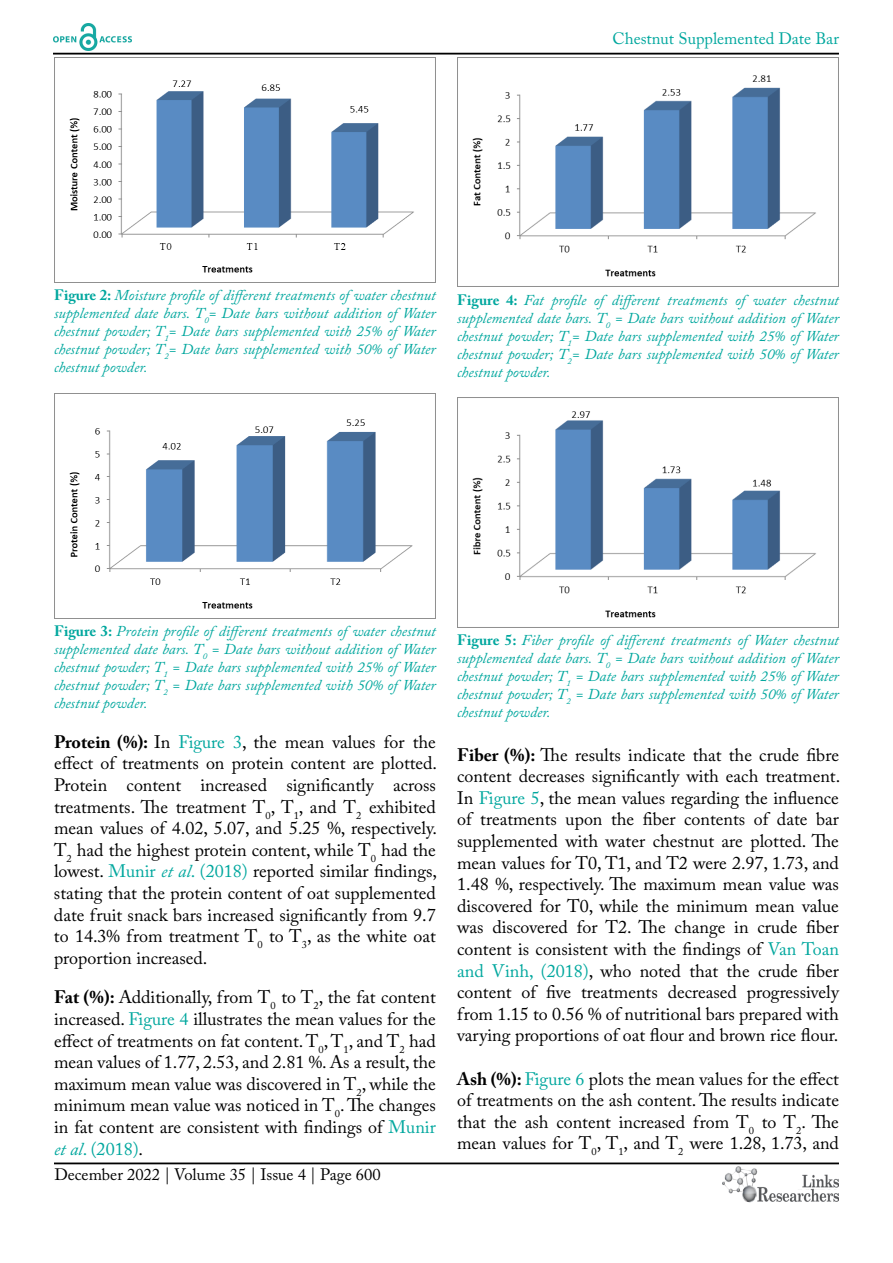
<style>
.page{position:relative;width:893px;height:1263px;background:#fff}
.page>*{position:absolute;margin:0;border:0;box-sizing:border-box;transform-origin:0 0}
.t1{font:18px/21.6px "Adobe Caslon Pro";color:#000;text-align:justify}
.t2{font:16.5px "Adobe Caslon Pro";color:#000}
.t3{font:16.5px "Adobe Caslon Pro";color:#00a79e}
.t4{font:italic 15px/18px "Adobe Caslon Pro";color:#00a79e;text-align:justify}
.s1{font-weight:700;font-style:normal}
.s2{font-weight:700}
.s3{color:#00a79e}
.s4{font-style:italic;color:#00a79e}
</style>
<div class="page">
<hr style="left:53px;top:53px;width:786px;height:2px;background:#000">
<hr style="left:54px;top:1162px;width:785px;height:2px;background:#000">
<img style="left:722px;top:1166px;width:117px;height:37px">
<img style="left:53px;top:24px;width:78px;height:27px">
<img style="left:54px;top:57px;width:382px;height:225px">
<img style="left:54px;top:393px;width:382px;height:225px">
<img style="left:457px;top:57px;width:382px;height:230px">
<img style="left:457px;top:398px;width:382px;height:229px">
<p class="t3" style="left:612px;top:28px;width:228px">Chestnut Supplemented Date Bar</p>
<p class="t4" style="left:54px;top:286px;width:383px"><span class="s1">Figure 2:</span> Moisture profile of different treatments of water chestnut supplemented date bars. T<sub>0</sub>= Date bars without addition of Water chestnut powder; T<sub>1</sub>= Date bars supplemented with 25% of Water chestnut powder; T<sub>2</sub>= Date bars supplemented with 50% of Water chestnut powder.</p>
<p class="t4" style="left:457px;top:291px;width:383px"><span class="s1">Figure 4:</span> Fat profile of different treatments of water chestnut supplemented date bars. T<sub>0</sub> = Date bars without addition of Water chestnut powder; T<sub>1</sub>= Date bars supplemented with 25% of Water chestnut powder; T<sub>2</sub>= Date bars supplemented with 50% of Water chestnut powder.</p>
<p class="t4" style="left:54px;top:622px;width:383px"><span class="s1">Figure 3:</span> Protein profile of different treatments of water chestnut supplemented date bars. T<sub>0</sub> = Date bars without addition of Water chestnut powder; T<sub>1</sub> = Date bars supplemented with 25% of Water chestnut powder; T<sub>2</sub> = Date bars supplemented with 50% of Water chestnut powder.</p>
<p class="t1" style="left:54px;top:731px;width:385px"><span class="s2">Protein (%):</span> In <span class="s3">Figure 3</span>, the mean values for the effect of treatments on protein content are plotted.<br>Protein content increased significantly across treatments. The treatment T<sub>0</sub>, T<sub>1</sub>, and T<sub>2</sub> exhibited mean values of 4.02, 5.07, and 5.25 %, respectively.<br>T<sub>2</sub> had the highest protein content, while T<sub>0</sub> had the lowest. <span class="s3">Munir</span> <span class="s4">et al</span><span class="s3">. (2018)</span> reported similar findings, stating that the protein content of oat supplemented date fruit snack bars increased significantly from 9.7 to 14.3% from treatment T<sub>0</sub> to T<sub>3</sub>, as the white oat proportion increased.</p>
<p class="t1" style="left:54px;top:986px;width:383px"><span class="s2">Fat (%):</span> Additionally, from T<sub>0</sub> to T<sub>2</sub>, the fat content increased. <span class="s3">Figure 4</span> illustrates the mean values for the effect of treatments on fat content. T<sub>0</sub>, T<sub>1</sub>, and T<sub>2</sub> had mean values of 1.77, 2.53, and 2.81 %. As a result, the maximum mean value was discovered in T<sub>2</sub>, while the minimum mean value was noticed in T<sub>0</sub>. The changes in fat content are consistent with findings of <span class="s3">Munir </span><span class="s4">et al</span><span class="s3">. (2018)</span>.</p>
<p class="t2" style="left:54px;top:1165px;width:328px">December 2022 | Volume 35 | Issue 4 | Page 600</p>
<p class="t4" style="left:457px;top:631px;width:383px"><span class="s1">Figure 5:</span> Fiber profile of different treatments of Water chestnut supplemented date bars. T<sub>0</sub> = Date bars without addition of Water chestnut powder; T<sub>1</sub> = Date bars supplemented with 25% of Water chestnut powder; T<sub>2</sub> = Date bars supplemented with 50% of Water chestnut powder.</p>
<p class="t1" style="left:457px;top:743px;width:385px"><span class="s2">Fiber (%):</span> The results indicate that the crude fibre content decreases significantly with each treatment.<br>In <span class="s3">Figure 5</span>, the mean values regarding the influence of treatments upon the fiber contents of date bar supplemented with water chestnut are plotted. The mean values for T0, T1, and T2 were 2.97, 1.73, and 1.48 %, respectively. The maximum mean value was discovered for T0, while the minimum mean value was discovered for T2. The change in crude fiber content is consistent with the findings of <span class="s3">Van Toan and Vinh, (2018)</span>, who noted that the crude fiber content of five treatments decreased progressively from 1.15 to 0.56 % of nutritional bars prepared with varying proportions of oat flour and brown rice flour.</p>
<p class="t1" style="left:457px;top:1067px;width:383px"><span class="s2">Ash (%):</span> <span class="s3">Figure 6</span> plots the mean values for the effect of treatments on the ash content. The results indicate that the ash content increased from T<sub>0</sub> to T<sub>2</sub>. The mean values for T<sub>0</sub>, T<sub>1</sub>, and T<sub>2</sub> were 1.28, 1.73, and</p>
</div>
